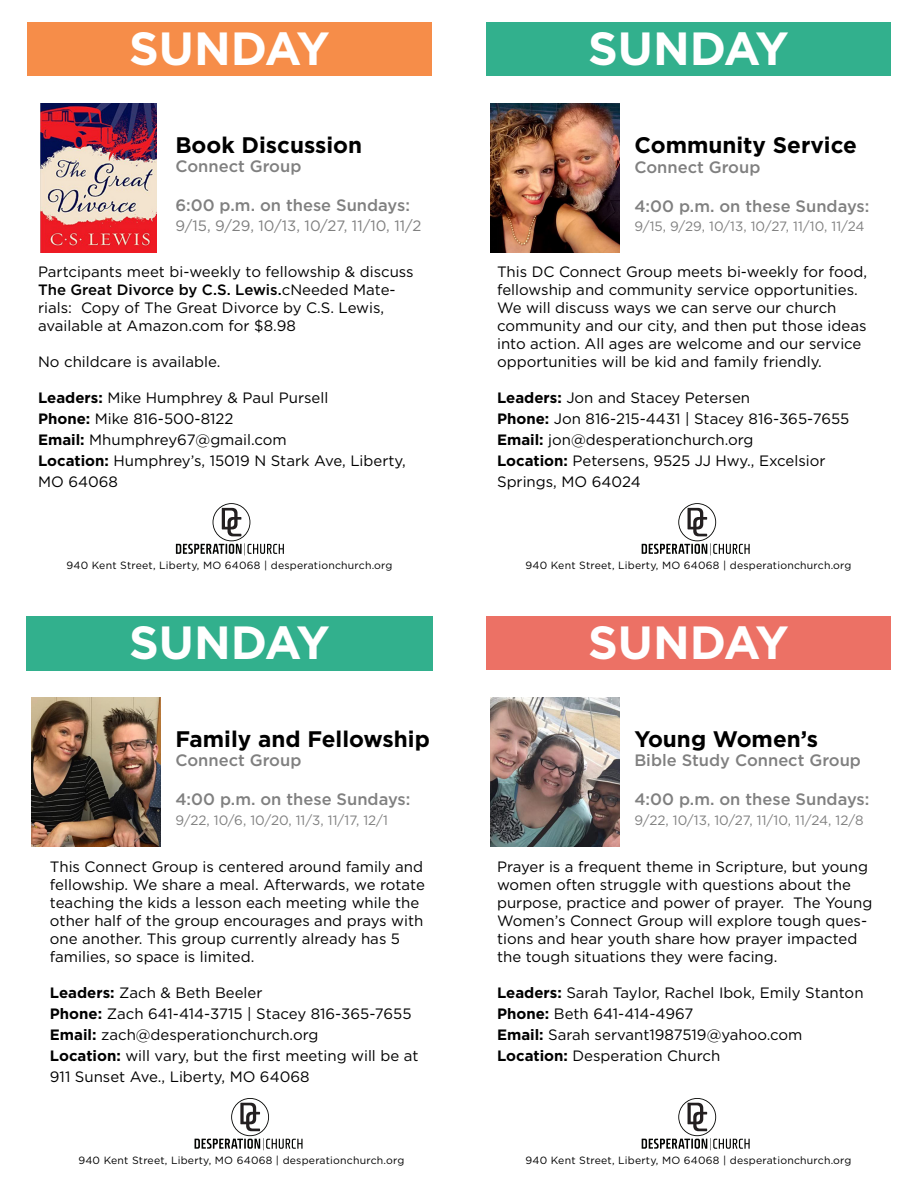
<style>
.page{position:relative;width:918px;height:1188px;background:#fff}
.page>*{position:absolute;margin:0;border:0;box-sizing:border-box;transform-origin:0 0}
.t1{font:700 46.5px "Gotham";color:#fff}
.t2{font:700 22.5px "Gotham";color:#000}
.t3{font:500 16.5px "Gotham";color:#808080}
.t4{font:15px/18px "Gotham";color:#000}
.t5{font:15px "Gotham";color:#808080}
.t6{font:13.5px "Gotham";color:#808080}
.t7{font:10.5px "Gotham";letter-spacing:.02em;color:#000}
.s1{font-weight:500}
.s2{font-weight:700}
</style>
<div class="page">
<div style="left:26px;top:616px;width:407px;height:54px;background:#32b08d"></div>
<div style="left:27px;top:22px;width:405px;height:54px;background:#f68d49"></div>
<svg style="left:176px;top:503px;width:108px;height:52px"></svg>
<svg style="left:642px;top:503px;width:108px;height:52px"></svg>
<svg style="left:642px;top:1098px;width:108px;height:52px"></svg>
<svg style="left:195px;top:1098px;width:108px;height:52px"></svg>
<img style="left:31px;top:697px;width:130px;height:149px">
<div style="left:486px;top:22px;width:405px;height:54px;background:#32b08d"></div>
<div style="left:486px;top:616px;width:405px;height:54px;background:#ec7165"></div>
<img style="left:490px;top:103px;width:130px;height:149px">
<img style="left:41px;top:103px;width:116px;height:149px">
<img style="left:490px;top:697px;width:130px;height:149px">
<p class="t1" style="left:129px;top:22px;width:202px">SUNDAY</p>
<p class="t2" style="left:175px;top:132px;width:188px">Book Discussion</p>
<p class="t3" style="left:175px;top:157px;width:127px">Connect Group</p>
<p class="t3" style="left:175px;top:196px;width:236px">6:00 p.m. on these Sundays:</p>
<p class="t5" style="left:175px;top:217px;width:248px">9/15, 9/29, 10/13, 10/27, 11/10, 11/2</p>
<p class="t4" style="left:38px;top:263px;width:377px">Partcipants meet bi-weekly to fellowship &amp; discuss <span class="s1">The Great Divorce by C.S. Lewis.</span>cNeeded Mate&shy;rials: Copy of The Great Divorce by C.S. Lewis, available at Amazon.com for $8.98</p>
<p class="t4" style="left:38px;top:353px;width:184px">No childcare is available.</p>
<p class="t4" style="left:38px;top:389px;width:292px"><span class="s2">Leaders:</span> Mike Humphrey &amp; Paul Pursell</p>
<p class="t4" style="left:38px;top:410px;width:197px"><span class="s2">Phone:</span> Mike 816-500-8122</p>
<p class="t4" style="left:38px;top:431px;width:250px"><span class="s2">Email:</span> Mhumphrey67@gmail.com</p>
<p class="t4" style="left:38px;top:450px;width:369px;line-height:21px"><span class="s2">Location:</span> Humphrey’s, 15019 N Stark Ave, Liberty,<br>MO 64068</p>
<p class="t7" style="left:67px;top:559px;width:327px">940 Kent Street, Liberty, MO 64068 | desperationchurch.org</p>
<p class="t1" style="left:129px;top:616px;width:202px">SUNDAY</p>
<p class="t2" style="left:175px;top:726px;width:256px">Family and Fellowship</p>
<p class="t3" style="left:175px;top:751px;width:127px">Connect Group</p>
<p class="t3" style="left:175px;top:790px;width:237px">4:00 p.m. on these Sundays:</p>
<p class="t6" style="left:175px;top:812px;width:214px">9/22, 10/6, 10/20, 11/3, 11/17, 12/1</p>
<p class="t4" style="left:50px;top:858px;width:376px">This Connect Group is centered around family and fellowship. We share a meal. Afterwards, we rotate teaching the kids a lesson each meeting while the other half of the group encourages and prays with one another. This group currently already has 5 families, so space is limited.</p>
<p class="t4" style="left:50px;top:984px;width:214px"><span class="s2">Leaders:</span> Zach &amp; Beth Beeler</p>
<p class="t4" style="left:50px;top:1005px;width:363px"><span class="s2">Phone:</span> Zach 641-414-3715 | Stacey 816-365-7655</p>
<p class="t4" style="left:50px;top:1026px;width:270px"><span class="s2">Email:</span> zach@desperationchurch.org</p>
<p class="t4" style="left:50px;top:1045px;width:370px;line-height:21px"><span class="s2">Location:</span> will vary, but the first meeting will be at<br>911 Sunset Ave., Liberty, MO 64068</p>
<p class="t1" style="left:588px;top:22px;width:202px">SUNDAY</p>
<p class="t2" style="left:634px;top:132px;width:224px">Community Service</p>
<p class="t3" style="left:634px;top:157px;width:127px">Connect Group</p>
<p class="t3" style="left:634px;top:196px;width:237px">4:00 p.m. on these Sundays:</p>
<p class="t6" style="left:634px;top:219px;width:232px">9/15, 9/29, 10/13, 10/27, 11/10, 11/24</p>
<p class="t4" style="left:497px;top:263px;width:372px">This DC Connect Group meets bi-weekly for food, fellowship and community service opportunities.<br>We will discuss ways we can serve our church community and our city, and then put those ideas into action. All ages are welcome and our service opportunities will be kid and family friendly.</p>
<p class="t4" style="left:497px;top:389px;width:255px"><span class="s2">Leaders:</span> Jon and Stacey Petersen</p>
<p class="t4" style="left:497px;top:410px;width:354px"><span class="s2">Phone:</span> Jon 816-215-4431 | Stacey 816-365-7655</p>
<p class="t4" style="left:497px;top:431px;width:258px"><span class="s2">Email:</span> jon@desperationchurch.org</p>
<p class="t4" style="left:497px;top:450px;width:330px;line-height:21px"><span class="s2">Location:</span> Petersens, 9525 JJ Hwy., Excelsior<br>Springs, MO 64024</p>
<p class="t7" style="left:526px;top:559px;width:327px">940 Kent Street, Liberty, MO 64068 | desperationchurch.org</p>
<p class="t1" style="left:588px;top:616px;width:202px">SUNDAY</p>
<p class="t2" style="left:634px;top:726px;width:185px">Young Women’s</p>
<p class="t3" style="left:634px;top:751px;width:228px">Bible Study Connect Group</p>
<p class="t3" style="left:634px;top:790px;width:237px">4:00 p.m. on these Sundays:</p>
<p class="t6" style="left:634px;top:812px;width:231px">9/22, 10/13, 10/27, 11/10, 11/24, 12/8</p>
<p class="t4" style="left:497px;top:858px;width:377px">Prayer is a frequent theme in Scripture, but young women often struggle with questions about the purpose, practice and power of prayer. The Young Women’s Connect Group will explore tough ques&shy;tions and hear youth share how prayer impacted the tough situations they were facing.</p>
<p class="t4" style="left:497px;top:984px;width:368px"><span class="s2">Leaders:</span> Sarah Taylor, Rachel Ibok, Emily Stanton</p>
<p class="t4" style="left:497px;top:1005px;width:198px"><span class="s2">Phone:</span> Beth 641-414-4967</p>
<p class="t4" style="left:497px;top:1026px;width:307px"><span class="s2">Email:</span> Sarah servant1987519@yahoo.com</p>
<p class="t4" style="left:497px;top:1047px;width:225px"><span class="s2">Location:</span> Desperation Church</p>
<p class="t7" style="left:78px;top:1154px;width:327px">940 Kent Street, Liberty, MO 64068 | desperationchurch.org</p>
<p class="t7" style="left:526px;top:1154px;width:327px">940 Kent Street, Liberty, MO 64068 | desperationchurch.org</p>
</div>
